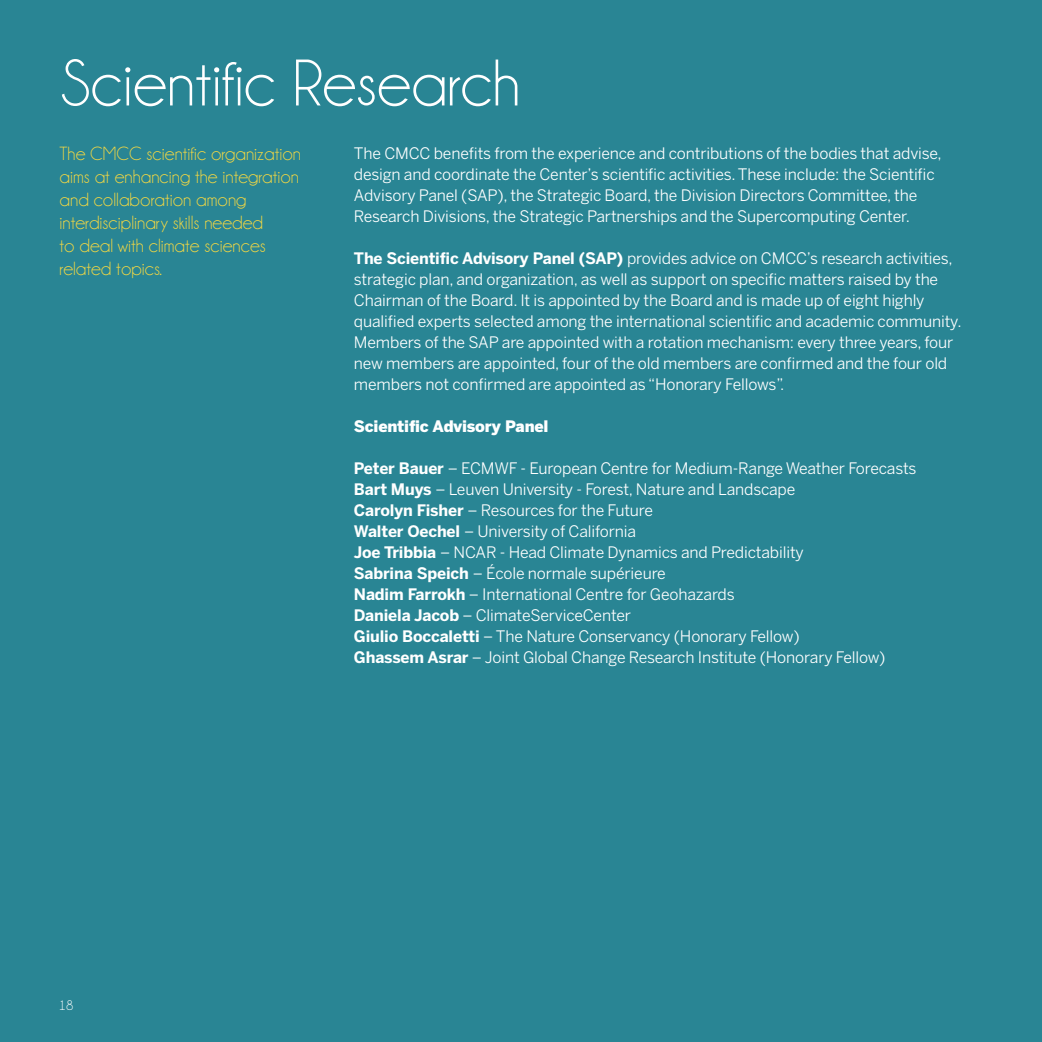
<style>
.page{position:relative;width:1042px;height:1042px;background:#298594}
.page>*{position:absolute;margin:0;border:0;box-sizing:border-box;transform-origin:0 0}
.t1{font:66.5px "Champagne&Limousines";color:#fff}
.t2{font:19.25px/23.1px "Champagne&Limousines";color:#f4d842}
.t3{font:15.75px/21px "Benton Sans";letter-spacing:-.01em;color:#fff}
.t4{font:900 15.75px "Benton Sans";letter-spacing:-.01em;color:#fff}
.t5{font:14px "Champagne&Limousines";color:#fff}
.s1{font-weight:700}
</style>
<div class="page">
<p class="t1" style="left:60px;top:50px;width:462px">Scientific Research</p>
<p class="t2" style="left:60px;top:142px;width:243px">The CMCC scientific organization aims at enhancing the integration and collaboration among interdisciplinary skills needed</p>
<p class="t2" style="left:60px;top:234px;width:208px">to deal with climate sciences</p>
<p class="t2" style="left:60px;top:257px;width:104px">related topics.</p>
<p class="t3" style="left:354px;top:142px;width:589px">The CMCC benefits from the experience and contributions of the bodies that advise, design and coordinate the Center’s scientific activities. These include: the Scientific Advisory Panel (SAP), the Strategic Board, the Division Directors Committee, the Research Divisions, the Strategic Partnerships and the Supercomputing Center.</p>
<p class="t3" style="left:354px;top:247px;width:609px"><span class="s1">The Scientific Advisory Panel (SAP)</span> provides advice on CMCC’s research activities, strategic plan, and organization, as well as support on specific matters raised by the Chairman of the Board. It is appointed by the Board and is made up of eight highly qualified experts selected among the international scientific and academic community.<br>Members of the SAP are appointed with a rotation mechanism: every three years, four new members are appointed, four of the old members are confirmed and the four old members not confirmed are appointed as “Honorary Fellows”.</p>
<p class="t4" style="left:354px;top:417px;width:196px">Scientific Advisory Panel</p>
<p class="t3" style="left:354px;top:457px;width:564px"><span class="s1">Peter Bauer</span> – ECMWF - European Centre for Medium-Range Weather Forecasts</p>
<p class="t3" style="left:354px;top:478px;width:443px"><span class="s1">Bart Muys</span> – Leuven University - Forest, Nature and Landscape</p>
<p class="t3" style="left:354px;top:499px;width:301px"><span class="s1">Carolyn Fisher</span> – Resources for the Future</p>
<p class="t3" style="left:354px;top:520px;width:284px"><span class="s1">Walter Oechel</span> – University of California</p>
<p class="t3" style="left:354px;top:541px;width:451px"><span class="s1">Joe Tribbia</span> – NCAR - Head Climate Dynamics and Predictability</p>
<p class="t3" style="left:354px;top:562px;width:313px"><span class="s1">Sabrina Speich</span> – École normale supérieure</p>
<p class="t3" style="left:354px;top:583px;width:382px"><span class="s1">Nadim Farrokh</span> – International Centre for Geohazards</p>
<p class="t3" style="left:354px;top:604px;width:279px"><span class="s1">Daniela Jacob</span> – ClimateServiceCenter</p>
<p class="t3" style="left:354px;top:625px;width:447px"><span class="s1">Giulio Boccaletti</span> – The Nature Conservancy (Honorary Fellow)</p>
<p class="t3" style="left:354px;top:646px;width:533px"><span class="s1">Ghassem Asrar</span> – Joint Global Change Research Institute (Honorary Fellow)</p>
<p class="t5" style="left:59px;top:998px;width:16px">18</p>
</div>
